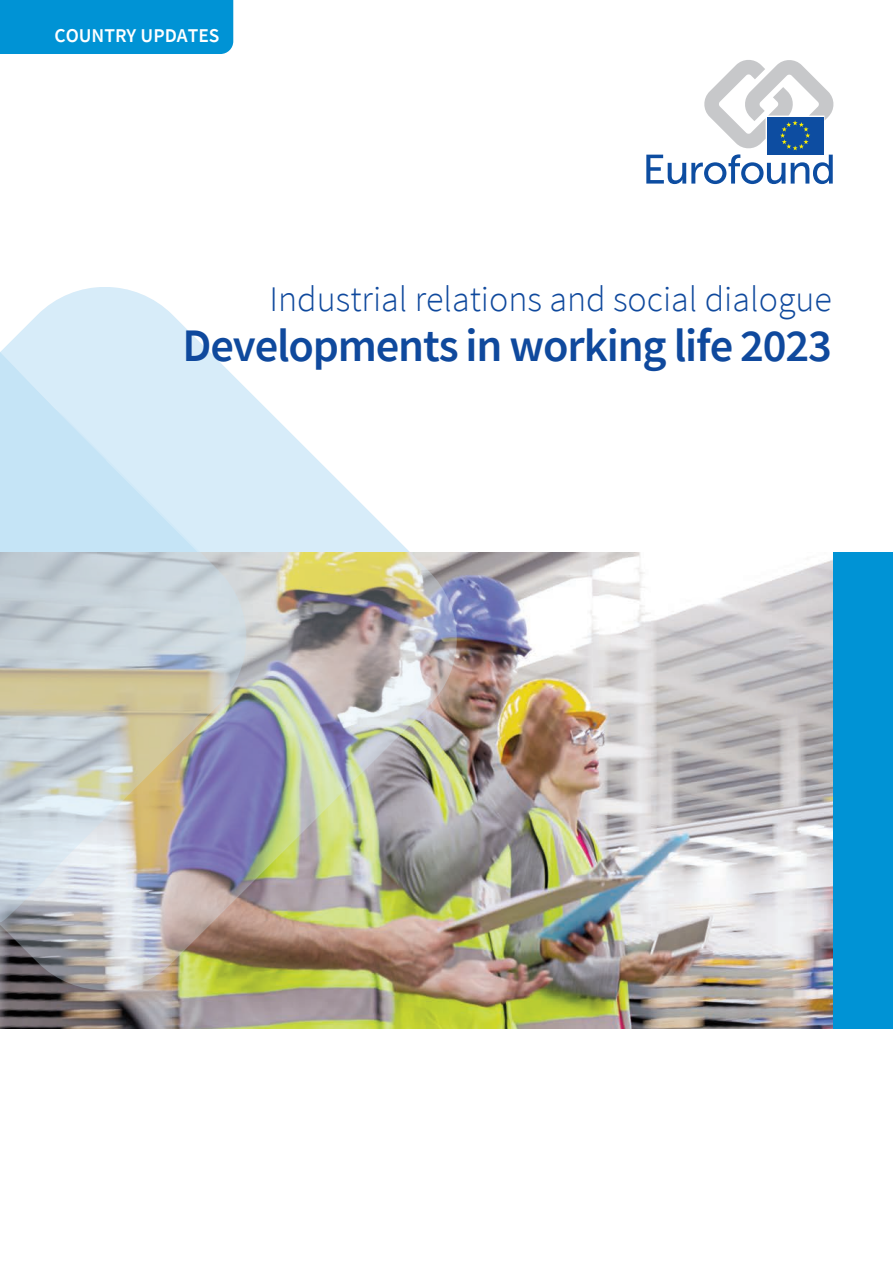
<style>
.page{position:relative;width:893px;height:1263px;background:#fff}
.page>*{position:absolute;margin:0;border:0;box-sizing:border-box;transform-origin:0 0}
.t1{font:600 46.5px "Source Sans Pro";letter-spacing:-.025em;color:#0f499d}
.t2{font:300 36px "Source Sans Pro";color:#0f499d}
.t3{font:600 19.5px "Source Sans Pro";color:#fff}
</style>
<div class="page">
<div style="left:0;top:0;width:233px;height:54px;background:#0093d5"></div>
<img style="left:0;top:553px;width:833px;height:476px">
<div style="left:833px;top:553px;width:60px;height:476px;background:#0093d5"></div>
<img style="left:0;top:287px;width:466px;height:712px">
<svg style="left:646px;top:60px;width:187px;height:124px"></svg>
<p class="t3" style="left:54px;top:23px;width:167px">COUNTRY UPDATES</p>
<p class="t2" style="left:269px;top:276px;width:564px">Industrial relations and social dialogue</p>
<p class="t1" style="left:183px;top:315px;width:651px">Developments in working life 2023</p>
</div>
